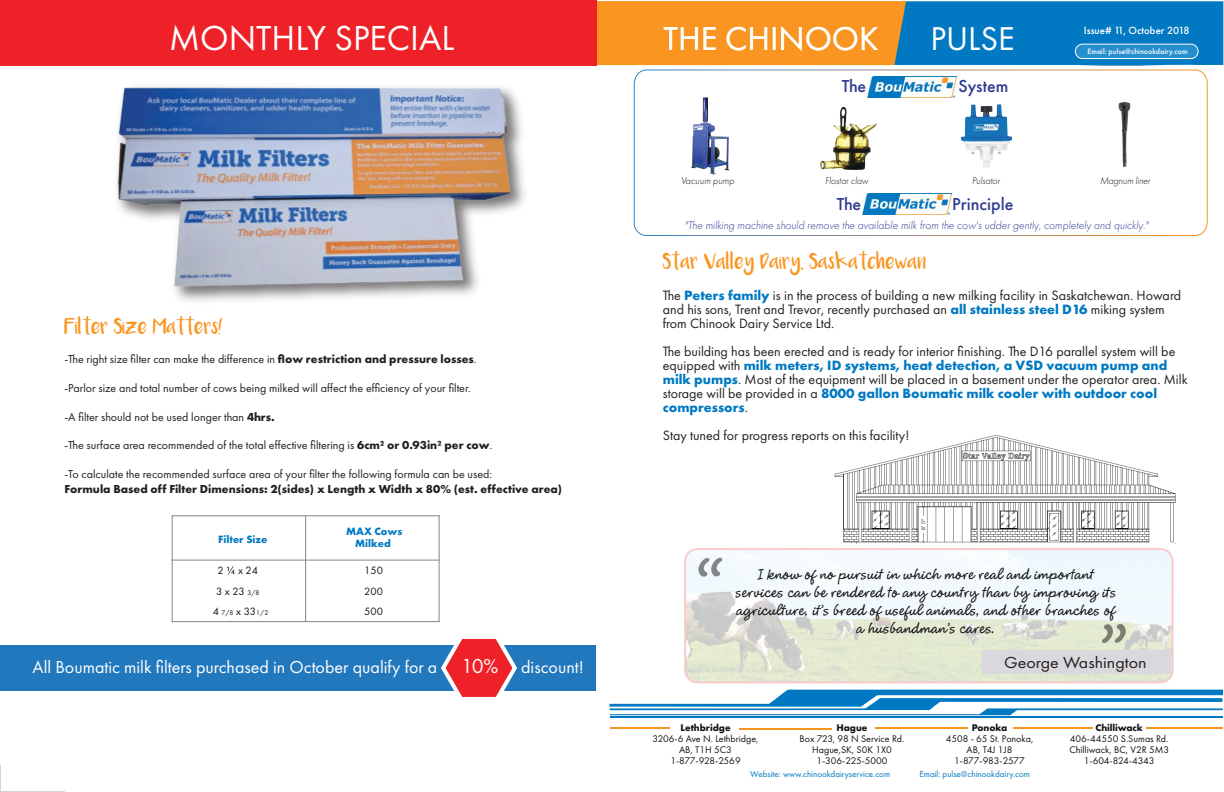
<style>
.page{position:relative;width:1224px;height:792px;background:#fff}
.page>*{position:absolute;margin:0;border:0;box-sizing:border-box;transform-origin:0 0}
.t1{font:36px "Futura PT";color:#fff}
.t2{font:34.3px "Futura PT";color:#fff}
.t3{font:21px "Futura PT";color:#fff}
.t4{font:18px "Futura PT";color:#fff}
.t5{font:500 18px "Futura PT";color:#303a91}
.t6{font:16.5px "Futura PT";color:#241f1f;scale:1.09 1}
.t7{font:14px/14px "Futura PT";color:#241f1f}
.t8{font:700 14px/18px "Cluff Hmk";color:#121314;text-align:center}
.t9{font:12px "Futura PT";color:#241f1f}
.t10{font:700 12px "Futura PT";color:#241f1f}
.t11{font:12px "Luna";color:#f99520}
.t12{font:italic 300 11.6px "Futura PT";color:#303a91}
.t13{font:700 11px/12px "Futura PT";color:#0079c2;text-align:center}
.t14{font:11px "Futura PT";color:#121314}
.t15{font:500 10.8px "Futura PT";color:#fff}
.t16{font:italic 300 10.2px "Futura PT";letter-spacing:-.005em;color:#121314;scale:.96 1}
.t17{font:italic 300 10.2px "Futura PT";letter-spacing:-.005em;color:#121314}
.t18{font:10px/11px "Futura PT";color:#121314;text-align:center}
.t19{font:700 10px "Futura PT";color:#121314}
.t20{font:9px "Futura PT";color:#0079c2}
.t21{font:500 8px "Futura PT";color:#fff}
.t22{font:7px "Futura PT";color:#121314}
.s1{font-weight:700}
.s2{font-size:7px}
.s3{font-size:11px}
.s4{font-weight:700;color:#0079c2}
</style>
<div class="page">
<img style="left:687px;top:551px;width:484px;height:129px">
<div style="left:684px;top:548px;width:490px;height:135px;border:2px solid #ee2128;border-radius:12px"></div>
<div style="left:983px;top:651px;width:188px;height:23px;background:#dad8dc"></div>
<div style="left:906px;top:1px;width:317px;height:65px;background:#0079c2"></div>
<hr style="left:610px;top:716px;width:612px;height:1px;background:#0079c2">
<svg style="left:610px;top:690px;width:613px;height:25px"></svg>
<hr style="left:0;top:791px;width:65px;height:1px;background:#d7d4d7">
<svg style="left:0;top:765px;width:1px;height:26px"></svg>
<div style="left:597px;top:1px;width:309px;height:65px;background:#f99520"></div>
<svg style="left:698px;top:558px;width:24px;height:19px"></svg>
<svg style="left:1102px;top:624px;width:24px;height:19px"></svg>
<hr style="left:611px;top:727px;width:59px;height:2px;background:#f99520">
<hr style="left:1147px;top:727px;width:76px;height:2px;background:#f99520">
<hr style="left:739px;top:728px;width:93px;height:2px;background:#f99520">
<hr style="left:875px;top:727px;width:92px;height:2px;background:#f99520">
<hr style="left:1013px;top:727px;width:79px;height:2px;background:#f99520">
<div style="left:1075px;top:44px;width:123px;height:15px;background:#268fce;border-radius:7px"></div>
<div style="left:1075px;top:44px;width:124px;height:15px;border:1px solid #fff;border-radius:7px"></div>
<svg style="left:633px;top:69px;width:575px;height:167px"></svg>
<div style="left:0;top:0;width:596px;height:65px;background:#ee2128"></div>
<img style="left:868px;top:76px;width:88px;height:22px">
<img style="left:863px;top:194px;width:88px;height:21px">
<img style="left:834px;top:434px;width:342px;height:109px">
<div style="left:0;top:645px;width:596px;height:45px;background:#2278bd"></div>
<svg style="left:439px;top:639px;width:81px;height:58px"></svg>
<img style="left:103px;top:65px;width:436px;height:236px">
<svg style="left:227px;top:566px;width:8px;height:8px"></svg>
<hr style="left:305px;top:515px;width:1px;height:107px;background:#858486">
<hr style="left:172px;top:560px;width:268px;height:1px;background:#858486">
<hr style="left:172px;top:515px;width:1px;height:107px;background:#858486">
<hr style="left:439px;top:515px;width:1px;height:107px;background:#858486">
<hr style="left:172px;top:516px;width:268px;height:1px;background:#858486">
<hr style="left:172px;top:621px;width:268px;height:1px;background:#858486">
<h1 class="t1" style="left:169px;top:17px;width:287px">MONTHLY SPECIAL</h1>
<p class="t11" style="left:64px;top:323px;width:160px">Filter Size Matters!</p>
<p class="t9" style="left:64px;top:352px;width:414px">-The right size filter can make the difference in <span class="s1">flow restriction and pressure losses</span>.</p>
<p class="t9" style="left:64px;top:381px;width:408px">-Parlor size and total number of cows being milked will affect the efficiency of your filter.</p>
<p class="t9" style="left:64px;top:410px;width:212px">-A filter should not be used longer than <span class="s1">4hrs.</span></p>
<p class="t9" style="left:64px;top:438px;width:430px">-The surface area recommended of the total effective filtering is <span class="s1">6cm² or 0.93in² per cow</span>.</p>
<p class="t9" style="left:64px;top:467px;width:429px">-To calculate the recommended surface area of your filter the following formula can be used:</p>
<p class="t10" style="left:64px;top:481px;width:499px">Formula Based off Filter Dimensions: 2(sides) x Length x Width x 80% (est. effective area)</p>
<p class="t13" style="left:218px;top:534px;width:51px">Filter Size</p>
<p class="t13" style="left:346px;top:525px;width:58px">MAX Cows<br>Milked</p>
<p class="t14" style="left:217px;top:564px;width:8px">2</p>
<p class="t14" style="left:238px;top:564px;width:22px">x 24</p>
<p class="t14" style="left:364px;top:564px;width:20px">150</p>
<p class="t14" style="left:216px;top:585px;width:45px">3 x 23 <span class="s2">3/8</span></p>
<p class="t14" style="left:364px;top:585px;width:20px">200</p>
<p class="t22" style="left:213px;top:609px;width:57px"><span class="s3">4</span> 7/8 <span class="s3">x 33</span>1/2</p>
<p class="t14" style="left:364px;top:605px;width:20px">500</p>
<h3 class="t3" style="left:461px;top:654px;width:39px">10%</h3>
<p class="t4" style="left:32px;top:657px;width:406px">All Boumatic milk filters purchased in October qualify for a</p>
<p class="t4" style="left:521px;top:657px;width:64px">discount!</p>
<h2 class="t2" style="left:663px;top:18px;width:217px">THE CHINOOK</h2>
<h2 class="t2" style="left:931px;top:18px;width:86px">PULSE</h2>
<p class="t5" style="left:842px;top:75px;width:26px">The</p>
<p class="t5" style="left:959px;top:75px;width:51px">System</p>
<p class="t15" style="left:1084px;top:24px;width:107px">Issue# 11, October 2018</p>
<p class="t21" style="left:1087px;top:47px;width:102px">Email: pulse@chinookdairy.com</p>
<p class="t17" style="left:681px;top:175px;width:55px">Vacuum pump</p>
<p class="t16" style="left:825px;top:175px;width:46px">Flostar claw</p>
<p class="t16" style="left:972px;top:175px;width:30px">Pulsator</p>
<p class="t16" style="left:1100px;top:175px;width:54px">Magnum liner</p>
<p class="t12" style="left:685px;top:218px;width:465px">"The milking machine should remove the available milk from the cow's udder gently, completely and quickly."</p>
<p class="t5" style="left:837px;top:193px;width:178px">The Boumatic Principle</p>
<p class="t11" style="left:663px;top:258px;width:265px">Star Valley Dairy, Saskatchewan</p>
<p class="t7" style="left:663px;top:289px;width:520px">The <span class="s4">Peters family</span> is in the process of building a new milking facility in Saskatchewan. Howard and his sons, Trent and Trevor, recently purchased an <span class="s4">all stainless steel D16</span> miking system from Chinook Dairy Service Ltd.</p>
<p class="t7" style="left:663px;top:345px;width:526px">The building has been erected and is ready for interior finishing. The D16 parallel system will be equipped with <span class="s4">milk meters, ID systems, heat detection, a VSD vacuum pump and milk pumps</span>. Most of the equipment will be placed in a basement under the operator area. Milk storage will be provided in a <span class="s4">8000 gallon Boumatic milk cooler with outdoor cool compressors</span>.</p>
<p class="t7" style="left:663px;top:429px;width:248px">Stay tuned for progress reports on this facility!</p>
<p class="t8" style="left:735px;top:566px;width:382px">I know of no pursuit in which more real and important services can be rendered to any country than by improving its agriculture, it’s breed of useful animals, and other branches of a husbandman’s cares.</p>
<p class="t19" style="left:680px;top:721px;width:52px">Lethbridge</p>
<p class="t18" style="left:653px;top:733px;width:107px">3206-6 Ave N. Lethbridge,<br>AB, T1H 5C3<br>1-877-928-2569</p>
<p class="t19" style="left:836px;top:721px;width:33px">Hague</p>
<p class="t18" style="left:800px;top:733px;width:106px">Box 723, 98 N Service Rd.<br>Hague,SK, S0K 1X0<br>1-306-225-5000</p>
<p class="t6" style="left:1004px;top:653px;width:132px">George Washington</p>
<p class="t19" style="left:972px;top:721px;width:37px">Ponoka</p>
<p class="t18" style="left:946px;top:733px;width:89px">4508 - 65 St. Ponoka,<br>AB, T4J 1J8<br>1-877-983-2577</p>
<p class="t19" style="left:1096px;top:721px;width:49px">Chilliwack</p>
<p class="t18" style="left:1069px;top:733px;width:101px">406-44550 S.Sumas Rd.<br>Chilliwack, BC, V2R 5M3<br>1-604-824-4343</p>
<p class="t20" style="left:750px;top:769px;width:141px">Website: www.chinookdairyservice.com</p>
<p class="t20" style="left:920px;top:769px;width:112px">Email: pulse@chinookdairy.com</p>
</div>
